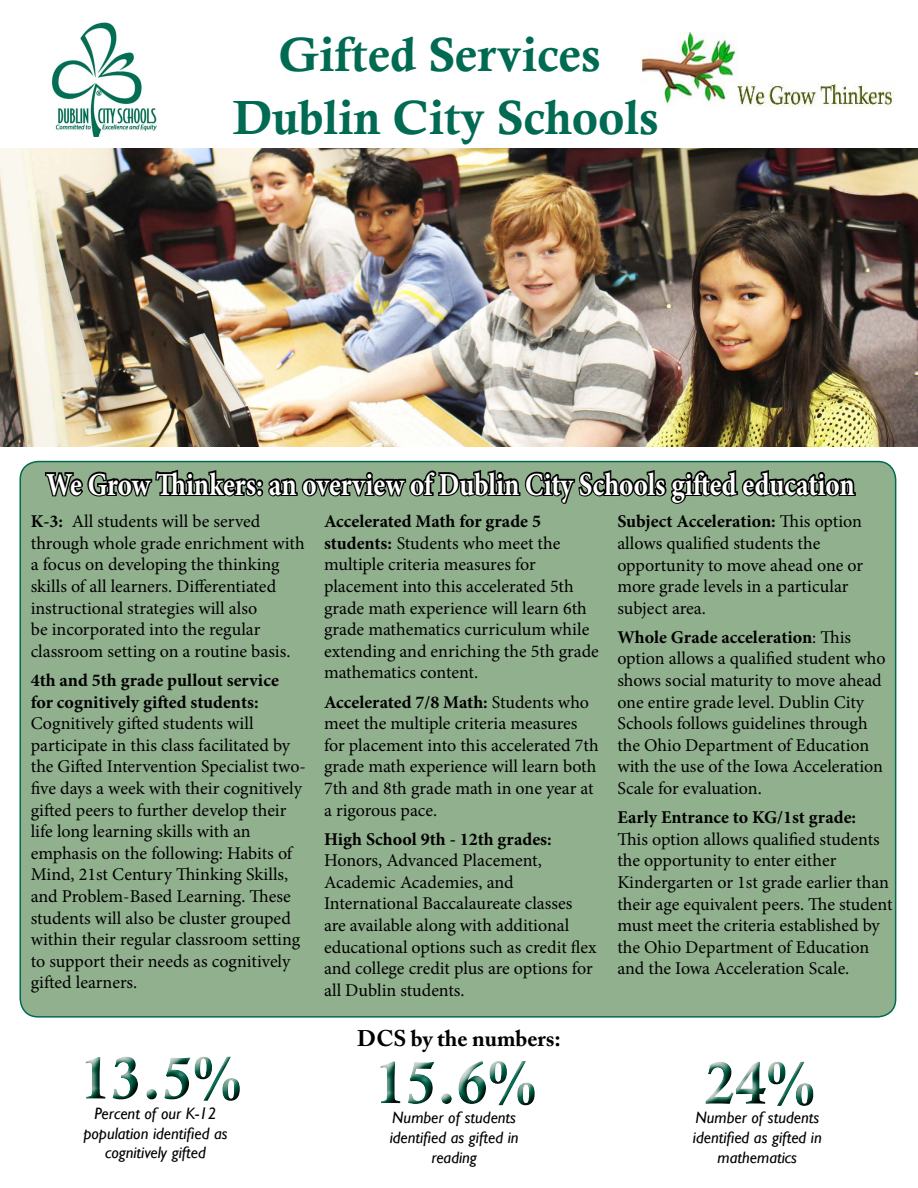
<style>
.page{position:relative;width:918px;height:1188px;background:#fff}
.page>*{position:absolute;margin:0;border:0;box-sizing:border-box;transform-origin:0 0}
.t1{font:48px/63px "Calis MT Bol";color:#006a52;text-align:center}
.t2{font:700 32.1px "Minion Pro";color:#fff;scale:.84 1}
.t3{font:700 22.5px "Adobe Caslon Pro";color:#000}
.t4{font:18px/21.6px "Minion Pro";color:#000}
.t5{font:700 18px/21.6px "Minion Pro";color:#000}
.t6{font:italic 16.5px/19.8px "Gill Sans";color:#000;text-align:center}
.s1{font-weight:700}
</style>
<div class="page">
<div style="left:20px;top:462px;width:876px;height:555px;background:#91b18e;border-radius:18px"></div>
<svg style="left:43px;top:460px;width:216px;height:37px"></svg>
<div style="left:256px;top:480px;width:7px;height:7px;border:3px solid #000;border-radius:50%"></div>
<div style="left:256px;top:489px;width:7px;height:7px;border:3px solid #000;border-radius:50%"></div>
<svg style="left:268px;top:470px;width:588px;height:34px"></svg>
<div style="left:76px;top:1049px;width:175px;height:62px;background:#000;opacity:.75"></div>
<div style="left:371px;top:1053px;width:175px;height:63px;background:#000;opacity:.75"></div>
<img style="left:640px;top:33px;width:253px;height:73px">
<img style="left:51px;top:22px;width:105px;height:115px">
<div style="left:697px;top:1054px;width:127px;height:63px;background:#000;opacity:.75"></div>
<img style="left:0;top:149px;width:918px;height:297px">
<h1 class="t1" style="left:233px;top:23px;width:427px">Gifted Services<br>Dublin City Schools</h1>
<h2 class="t2" style="left:46px;top:462px;width:964px">We Grow Thinkers: an overview of Dublin City Schools gifted education</h2>
<p class="t4" style="left:31px;top:511px;width:275px"><span class="s1">K-3:</span> All students will be served through whole grade enrichment with a focus on developing the thinking skills of all learners. Differentiated instructional strategies will also<br>be incorporated into the regular classroom setting on a routine basis.</p>
<p class="t5" style="left:31px;top:669px;width:250px">4th and 5th grade pullout service for cognitively gifted students:</p>
<p class="t4" style="left:31px;top:713px;width:277px">Cognitively gifted students will participate in this class facilitated by the Gifted Intervention Specialist two&shy;five days a week with their cognitively gifted peers to further develop their life long learning skills with an emphasis on the following: Habits of Mind, 21st Century Thinking Skills, and Problem-Based Learning. These students will also be cluster grouped within their regular classroom setting to support their needs as cognitively gifted learners.</p>
<p class="t4" style="left:324px;top:511px;width:276px"><span class="s1">Accelerated Math for grade 5 students:</span> Students who meet the multiple criteria measures for placement into this accelerated 5th grade math experience will learn 6th grade mathematics curriculum while extending and enriching the 5th grade mathematics content.</p>
<p class="t4" style="left:324px;top:691px;width:276px"><span class="s1">Accelerated 7/8 Math:</span> Students who meet the multiple criteria measures for placement into this accelerated 7th grade math experience will learn both 7th and 8th grade math in one year at a rigorous pace.</p>
<p class="t5" style="left:324px;top:828px;width:229px">High School 9th - 12th grades:</p>
<p class="t4" style="left:324px;top:850px;width:274px">Honors, Advanced Placement,<br>Academic Academies, and<br>International Baccalaureate classes are available along with additional educational options such as credit flex and college credit plus are options for all Dublin students.</p>
<p class="t3" style="left:357px;top:1025px;width:205px">DCS by the numbers:</p>
<p class="t4" style="left:617px;top:511px;width:247px"><span class="s1">Subject Acceleration:</span> This option allows qualified students the opportunity to move ahead one or more grade levels in a particular subject area.</p>
<p class="t4" style="left:617px;top:626px;width:270px"><span class="s1">Whole Grade acceleration</span>: This option allows a qualified student who shows social maturity to move ahead one entire grade level. Dublin City Schools follows guidelines through the Ohio Department of Education with the use of the Iowa Acceleration Scale for evaluation.</p>
<p class="t5" style="left:617px;top:806px;width:240px">Early Entrance to KG/1st grade:</p>
<p class="t4" style="left:617px;top:828px;width:277px">This option allows qualified students the opportunity to enter either Kindergarten or 1st grade earlier than their age equivalent peers. The student must meet the criteria established by the Ohio Department of Education and the Iowa Acceleration Scale.</p>
<p class="t6" style="left:83px;top:1104px;width:146px">Percent of our K-12 population identified as cognitively gifted</p>
<p class="t6" style="left:390px;top:1108px;width:130px">Number of students identified as gifted in reading</p>
<p class="t6" style="left:693px;top:1108px;width:130px">Number of students identified as gifted in mathematics</p>
</div>
